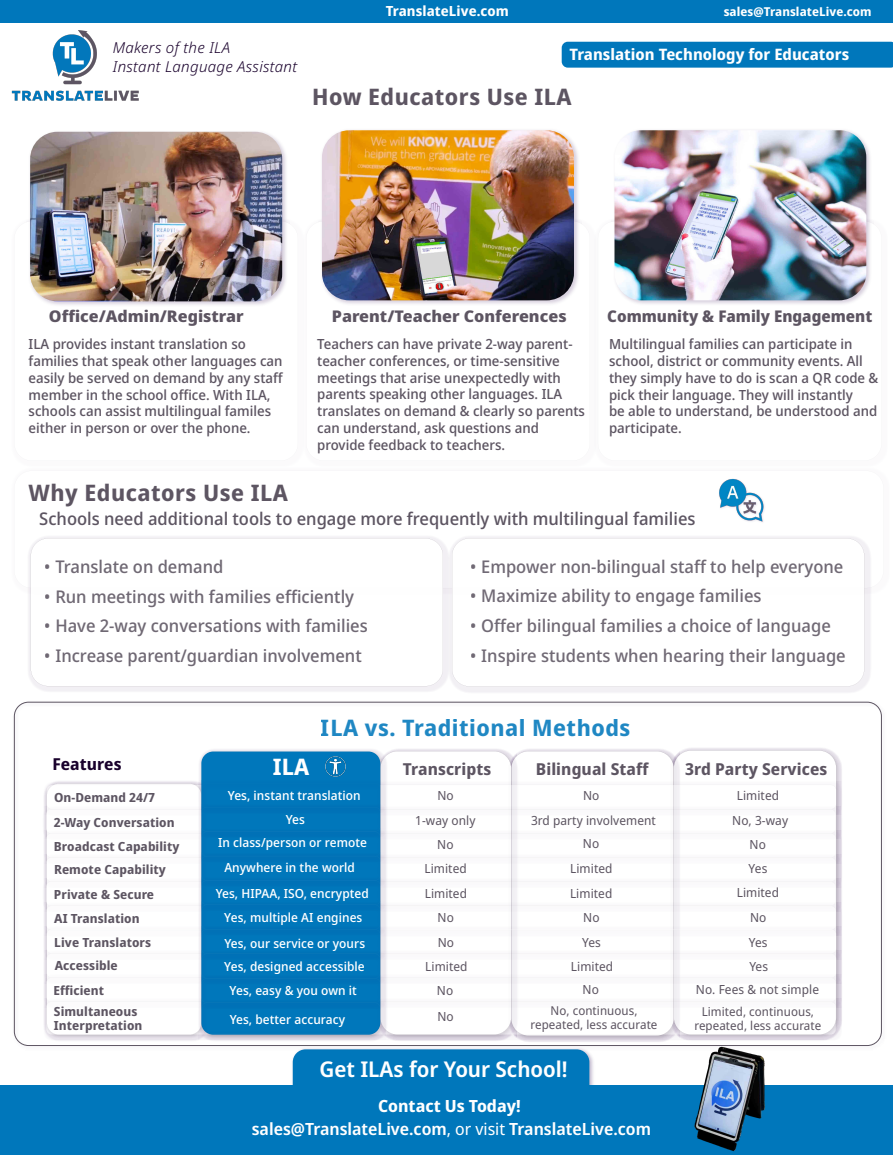
<style>
.page{position:relative;width:893px;height:1155px;background:#fff}
.page>*{position:absolute;margin:0;border:0;box-sizing:border-box;transform-origin:0 0}
.t1{font:700 22.75px "Noto Sans Display";letter-spacing:.025em;color:#5d5562}
.t2{font:700 22.75px "Noto Sans Display";letter-spacing:.025em;color:#07b}
.t3{font:700 22.75px "Noto Sans Display";color:#fff}
.t4{font:600 21.7px "Noto Sans Display";color:#fff}
.t5{font:500 17.5px "Noto Sans Display";color:#5d5562}
.t6{font:600 16.8px/23.4px "Noto Sans Display";color:#fff;text-align:center}
.t7{font:700 16.45px "Noto Sans Display";letter-spacing:.005em;color:#5d5562}
.t8{font:700 16.45px "Noto Sans Display";letter-spacing:.005em;color:#19002c}
.t9{font:800 16.1px "Noto Sans Display";color:#5d5562;scale:1.06 1}
.t10{font:800 16.1px "Noto Sans Display";color:#5d5562}
.t11{font:700 15.75px "Noto Sans Display";color:#fff}
.t12{font:italic 300 15.05px/18.5px "Noto Sans";letter-spacing:.02em;color:#19002c}
.t13{font:500 14px/16.8px "Noto Sans Display";color:#5d5562}
.t14{font:700 14px "Noto Sans Display";letter-spacing:.005em;color:#fff}
.t15{font:500 12.6px/23.8px "Noto Sans Display";letter-spacing:.005em;color:#fff;text-align:center}
.t16{font:700 12.6px/24.1px "Noto Sans Display";letter-spacing:.005em;color:#5d5562}
.t17{font:12.6px/24.3px "Noto Sans Display";letter-spacing:.005em;color:#5d5562;text-align:center}
.t18{font:12.25px/14px "Noto Sans Display";letter-spacing:.005em;color:#5d5562;text-align:center}
.t19{font:700 12.25px "Noto Sans Display";letter-spacing:.005em;color:#fff}
.s1{font-weight:700}
.s2{font-weight:400}
</style>
<div class="page">
<div style="left:293px;top:1049px;width:296px;height:99px;background:#07b;border-radius:13px"></div>
<img style="left:719px;top:479px;width:45px;height:43px">
<img style="left:319px;top:145px;width:262px;height:159px">
<img style="left:322px;top:130px;width:252px;height:170px">
<img style="left:27px;top:131px;width:262px;height:174px">
<img style="left:30px;top:132px;width:252px;height:169px">
<img style="left:611px;top:145px;width:261px;height:159px">
<img style="left:614px;top:130px;width:252px;height:170px">
<img style="left:28px;top:536px;width:420px;height:155px">
<svg style="left:31px;top:538px;width:412px;height:148px"></svg>
<img style="left:448px;top:536px;width:424px;height:156px">
<svg style="left:452px;top:538px;width:412px;height:148px"></svg>
<div style="left:0;top:1085px;width:892px;height:70px;background:#07b"></div>
<div style="left:0;top:0;width:892px;height:22px;background:#07b"></div>
<img style="left:11px;top:30px;width:128px;height:71px">
<img style="left:694px;top:1053px;width:71px;height:99px">
<img style="left:13px;top:701px;width:869px;height:352px">
<img style="left:325px;top:756px;width:20px;height:21px">
<div style="left:561px;top:42px;width:331px;height:26px;background:#07b"></div>
<p class="t14" style="left:386px;top:1px;width:125px">TranslateLive.com</p>
<p class="t19" style="left:723px;top:3px;width:149px">sales@TranslateLive.com</p>
<p class="t12" style="left:113px;top:39px;width:186px">Makers of the ILA<br>Instant Language Assistant</p>
<p class="t11" style="left:569px;top:43px;width:281px">Translation Technology for Educators</p>
<h1 class="t1" style="left:312px;top:81px;width:261px">How Educators Use ILA</h1>
<p class="t9" style="left:49px;top:305px;width:185px">Office/Admin/Registrar</p>
<p class="t9" style="left:332px;top:305px;width:223px">Parent/Teacher Conferences</p>
<p class="t13" style="left:29px;top:336px;width:256px">ILA provides instant translation so families that speak other languages can easily be served on demand by any staff member in the school office. With ILA, schools can assist multilingual familes either in person or over the phone.</p>
<p class="t13" style="left:317px;top:336px;width:269px">Teachers can have private 2-way parent&shy;teacher conferences, or time-sensitive meetings that arise unexpectedly with parents speaking other languages. ILA translates on demand &amp; clearly so parents can understand, ask questions and provide feedback to teachers.</p>
<p class="t10" style="left:607px;top:305px;width:266px">Community &amp; Family Engagement</p>
<p class="t13" style="left:609px;top:336px;width:271px">Multilingual families can participate in school, district or community events. All they simply have to do is scan a QR code &amp; pick their language. They will instantly<br>be able to understand, be understood and participate.</p>
<h1 class="t1" style="left:29px;top:476px;width:261px">Why Educators Use ILA</h1>
<p class="t5" style="left:39px;top:506px;width:657px">Schools need additional tools to engage more frequently with multilingual families</p>
<p class="t5" style="left:45px;top:554px;width:180px">• Translate on demand</p>
<p class="t5" style="left:45px;top:584px;width:311px">• Run meetings with families efficiently</p>
<p class="t5" style="left:45px;top:614px;width:324px">• Have 2-way conversations with families</p>
<p class="t5" style="left:45px;top:643px;width:318px">• Increase parent/guardian involvement</p>
<p class="t5" style="left:470px;top:554px;width:374px">• Empower non-bilingual staff to help everyone</p>
<p class="t5" style="left:470px;top:584px;width:292px">• Maximize ability to engage families</p>
<p class="t5" style="left:470px;top:613px;width:362px">• Offer bilingual families a choice of language</p>
<p class="t5" style="left:470px;top:643px;width:376px">• Inspire students when hearing their language</p>
<h1 class="t2" style="left:321px;top:712px;width:311px">ILA vs. Traditional Methods</h1>
<p class="t8" style="left:52px;top:752px;width:71px">Features</p>
<p class="t16" style="left:54px;top:786px;width:127px">On-Demand 24/7<br>2-Way Conversation<br>Broadcast Capability<br>Remote Capability</p>
<p class="t16" style="left:54px;top:883px;width:102px">Private &amp; Secure</p>
<p class="t16" style="left:54px;top:932px;width:98px;line-height:22.9px">Live Translators<br>Accessible</p>
<p class="t16" style="left:54px;top:1004px;width:90px;line-height:14px">Simultaneous<br>Interpretation</p>
<p class="t16" style="left:54px;top:907px;width:87px">AI Translation</p>
<p class="t16" style="left:53px;top:978px;width:52px">Efficient</p>
<h1 class="t3" style="left:273px;top:751px;width:38px">ILA</h1>
<p class="t15" style="left:218px;top:784px;width:150px">Yes, instant translation<br>Yes<br>In class/person or remote<br>Anywhere in the world</p>
<p class="t15" style="left:216px;top:881px;width:155px">Yes, HIPAA, ISO, encrypted</p>
<p class="t15" style="left:224px;top:905px;width:142px;line-height:25.5px;text-align:left">Yes, multiple AI engines<br>Yes, our service or yours</p>
<p class="t15" style="left:224px;top:955px;width:142px">Yes, designed accessible<br>Yes, easy &amp; you own it</p>
<p class="t15" style="left:230px;top:1007px;width:117px">Yes, better accuracy</p>
<p class="t7" style="left:403px;top:757px;width:90px">Transcripts</p>
<p class="t17" style="left:415px;top:783px;width:62px;line-height:25.5px">No<br>1-way only</p>
<p class="t17" style="left:424px;top:832px;width:44px;line-height:24.5px">No<br>Limited<br>Limited</p>
<p class="t17" style="left:437px;top:905px;width:18px">No</p>
<p class="t17" style="left:425px;top:931px;width:44px;line-height:23.9px">No<br>Limited</p>
<p class="t17" style="left:437px;top:978px;width:18px">No</p>
<p class="t17" style="left:437px;top:1005px;width:18px">No</p>
<p class="t7" style="left:536px;top:758px;width:115px">Bilingual Staff</p>
<p class="t17" style="left:531px;top:783px;width:126px;line-height:25.2px">No<br>3rd party involvement</p>
<p class="t17" style="left:570px;top:832px;width:44px;line-height:24.8px">No<br>Limited<br>Limited</p>
<p class="t17" style="left:571px;top:930px;width:44px">Yes<br>Limited</p>
<p class="t18" style="left:530px;top:1004px;width:128px">No, continuous, repeated, less accurate</p>
<p class="t17" style="left:583px;top:905px;width:18px">No</p>
<p class="t17" style="left:582px;top:978px;width:18px">No</p>
<p class="t7" style="left:685px;top:757px;width:144px">3rd Party Services</p>
<p class="t17" style="left:732px;top:784px;width:57px">Limited<br>No, 3-way<br>No<br>Yes<br>Limited</p>
<p class="t17" style="left:750px;top:905px;width:18px">No</p>
<p class="t17" style="left:748px;top:930px;width:21px;line-height:24.6px;text-align:left">Yes<br>Yes</p>
<p class="t18" style="left:694px;top:1005px;width:128px">Limited, continuous, repeated, less accurate</p>
<p class="t17" style="left:695px;top:978px;width:125px">No. Fees &amp; not simple</p>
<h2 class="t4" style="left:319px;top:1053px;width:249px">Get ILAs for Your School!</h2>
<p class="t6" style="left:252px;top:1094px;width:401px"><span class="s1">Contact Us Today!<br></span>sales@TranslateLive.com<span class="s2">, or visit</span> TranslateLive.com</p>
</div>
